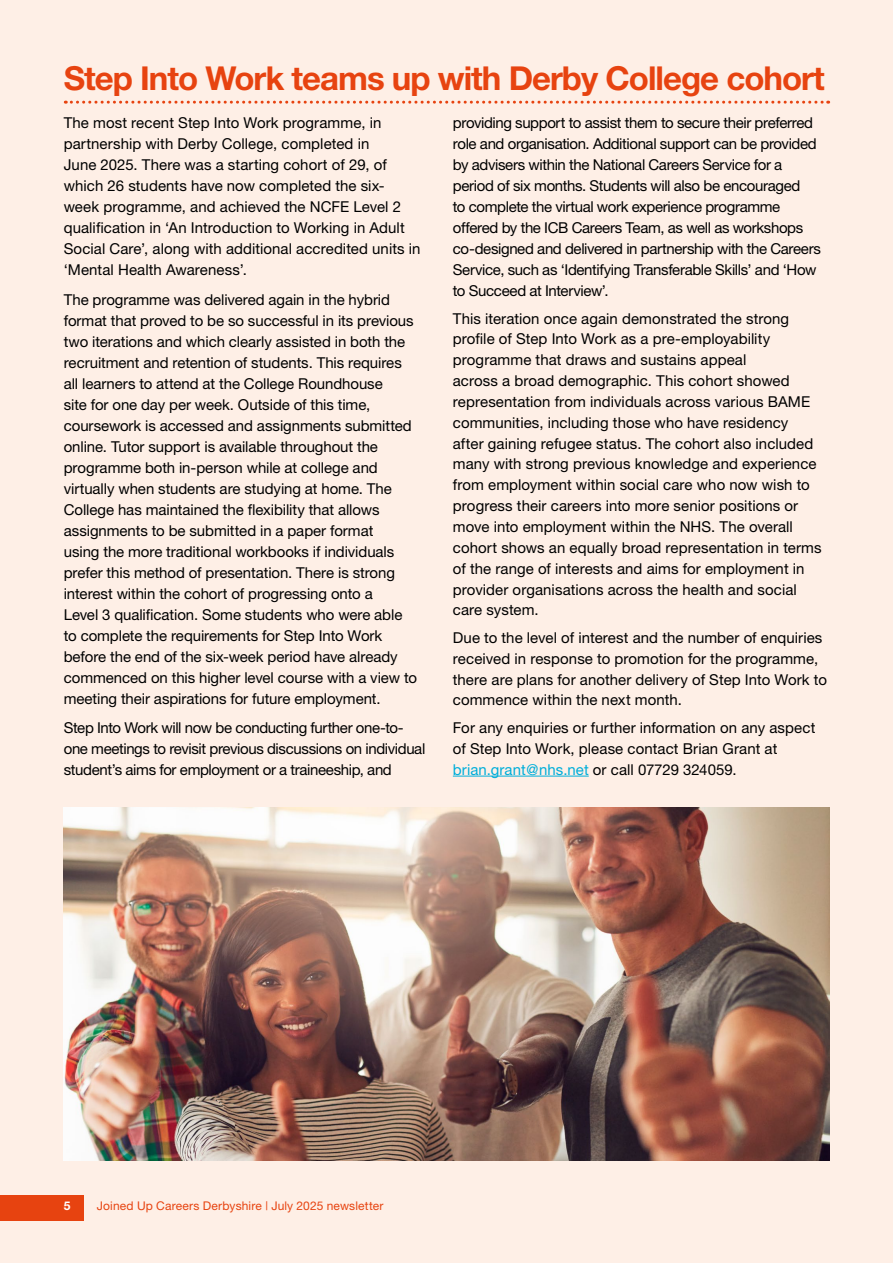
<style>
.page{position:relative;width:893px;height:1263px;background:#feefe6}
.page>*{position:absolute;margin:0;border:0;box-sizing:border-box;transform-origin:0 0}
.t1{font:700 33px "Helvetica Neue";letter-spacing:-.03em;color:#e74310}
.t2{font:15px/21px "Helvetica Neue";color:#000}
.t3{font:15px/21px "Helvetica Neue";letter-spacing:-.025em;color:#000}
.t4{font:12px "Helvetica Neue";letter-spacing:.01em;color:#e74310}
.t5{font:700 12px "Helvetica Neue";color:#fff}
.s1{color:#00aeda}
</style>
<div class="page">
<div style="left:0;top:1194px;width:83px;height:26px;background:#e74310"></div>
<svg style="left:65px;top:101px;width:764px;height:3px"></svg>
<hr style="left:453px;top:776px;width:136px;height:1px;background:#00aeda">
<img style="left:64px;top:808px;width:765px;height:353px">
<h2 class="t1" style="left:64px;top:58px;width:762px">Step Into Work teams up with Derby College cohort</h2>
<p class="t2" style="left:64px;top:112px;width:358px">The most recent Step Into Work programme, in partnership with Derby College, completed in<br>June 2025. There was a starting cohort of 29, of which 26 students have now completed the six&shy;week programme, and achieved the NCFE Level 2 qualification in ‘An Introduction to Working in Adult Social Care’, along with additional accredited units in ‘Mental Health Awareness’.</p>
<p class="t2" style="left:64px;top:288px;width:355px">The programme was delivered again in the hybrid format that proved to be so successful in its previous two iterations and which clearly assisted in both the recruitment and retention of students. This requires all learners to attend at the College Roundhouse<br>site for one day per week. Outside of this time, coursework is accessed and assignments submitted online. Tutor support is available throughout the programme both in-person while at college and virtually when students are studying at home. The College has maintained the flexibility that allows assignments to be submitted in a paper format<br>using the more traditional workbooks if individuals prefer this method of presentation. There is strong interest within the cohort of progressing onto a<br>Level 3 qualification. Some students who were able to complete the requirements for Step Into Work before the end of the six-week period have already commenced on this higher level course with a view to meeting their aspirations for future employment.</p>
<p class="t3" style="left:64px;top:717px;width:363px">Step Into Work will now be conducting further one-to&shy;one meetings to revisit previous discussions on individual student’s aims for employment or a traineeship, and</p>
<p class="t3" style="left:453px;top:112px;width:370px">providing support to assist them to secure their preferred role and organisation. Additional support can be provided by advisers within the National Careers Service for a period of six months. Students will also be encouraged<br>to complete the virtual work experience programme offered by the ICB Careers Team, as well as workshops co-designed and delivered in partnership with the Careers Service, such as ‘Identifying Transferable Skills’ and ‘How to Succeed at Interview’.</p>
<p class="t2" style="left:453px;top:307px;width:370px">This iteration once again demonstrated the strong profile of Step Into Work as a pre-employability programme that draws and sustains appeal<br>across a broad demographic. This cohort showed representation from individuals across various BAME communities, including those who have residency after gaining refugee status. The cohort also included many with strong previous knowledge and experience from employment within social care who now wish to progress their careers into more senior positions or move into employment within the NHS. The overall cohort shows an equally broad representation in terms of the range of interests and aims for employment in provider organisations across the health and social care system.</p>
<p class="t2" style="left:453px;top:627px;width:376px">Due to the level of interest and the number of enquiries received in response to promotion for the programme, there are plans for another delivery of Step Into Work to commence within the next month.</p>
<p class="t2" style="left:453px;top:717px;width:364px">For any enquiries or further information on any aspect of Step Into Work, please contact Brian Grant at <span class="s1">brian.grant@nhs.net</span> or call 07729 324059.</p>
<p class="t5" style="left:64px;top:1198px;width:8px">5</p>
<p class="t4" style="left:97px;top:1199px;width:288px">Joined Up Careers Derbyshire | July 2025 newsletter</p>
</div>
